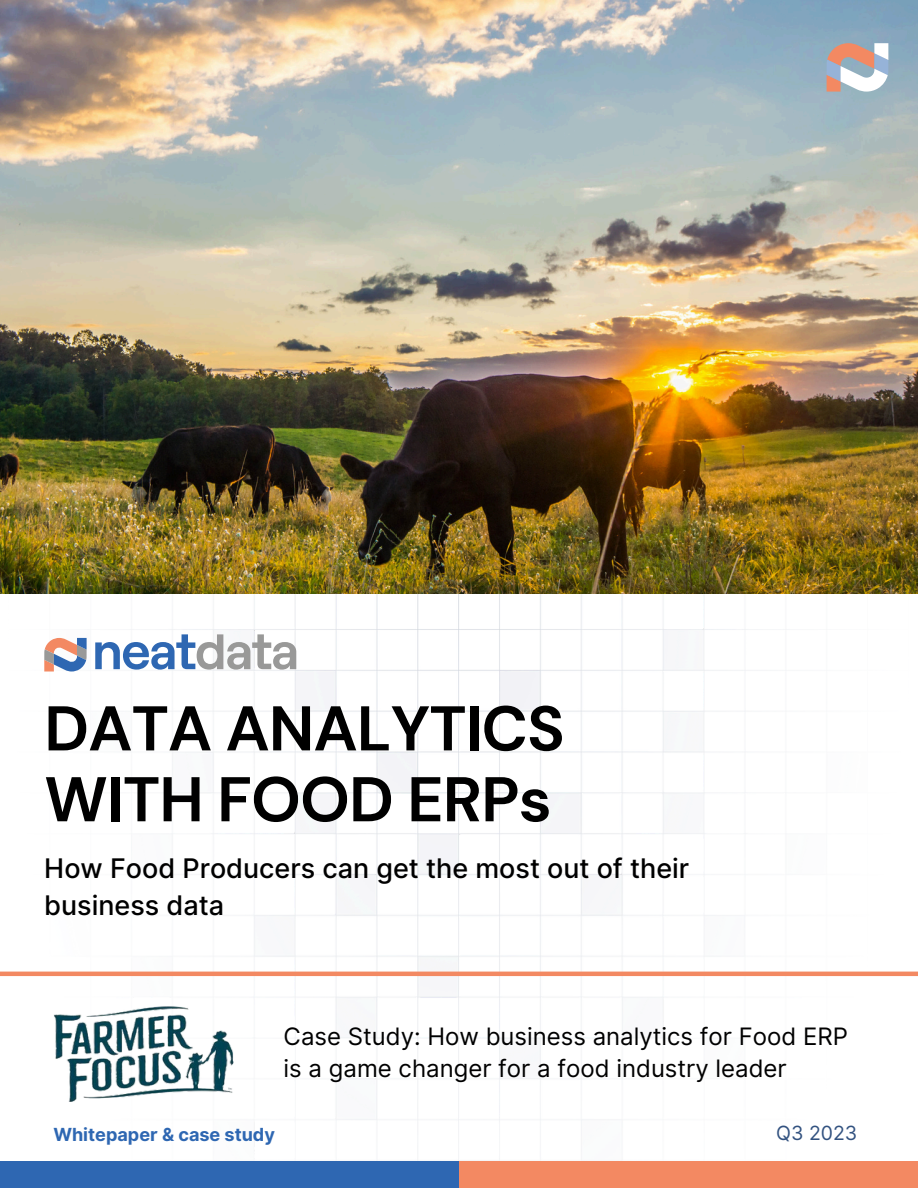
<style>
.page{position:relative;width:918px;height:1188px;background:#fff}
.page>*{position:absolute;margin:0;border:0;box-sizing:border-box;transform-origin:0 0}
.t1{font:700 63px/70.8px "DM Sans";letter-spacing:-.015em;color:#000}
.t2{font:500 27px/37.2px "Inter";color:#000}
.t3{font:24px/32.7px "Inter";color:#000}
.t4{font:19.5px "Inter";color:#325280}
.t5{font:700 18px "Inter";color:#2e67b2}
</style>
<div class="page">
<img style="left:0;top:0;width:918px;height:1161px">
<svg style="left:44px;top:638px;width:43px;height:34px"></svg>
<svg style="left:95px;top:634px;width:201px;height:36px"></svg>
<img style="left:44px;top:992px;width:197px;height:121px">
<hr style="left:0;top:972px;width:918px;height:4px;background:#f38962">
<div style="left:0;top:1161px;width:459px;height:27px;background:#2e67b2"></div>
<div style="left:459px;top:1161px;width:459px;height:27px;background:#f38962"></div>
<svg style="left:827px;top:43px;width:61px;height:49px"></svg>
<p class="t1" style="left:44px;top:694px;width:522px">DATA ANALYTICS<br>WITH FOOD ERPs</p>
<h1 class="t2" style="left:44px;top:849px;width:647px">How Food Producers can get the most out of their business data</h1>
<h2 class="t3" style="left:284px;top:1020px;width:566px">Case Study: How business analytics for Food ERP is a game changer for a food industry leader</h2>
<p class="t5" style="left:53px;top:1124px;width:223px">Whitepaper &amp; case study</p>
<h3 class="t4" style="left:776px;top:1121px;width:83px">Q3 2023</h3>
</div>
